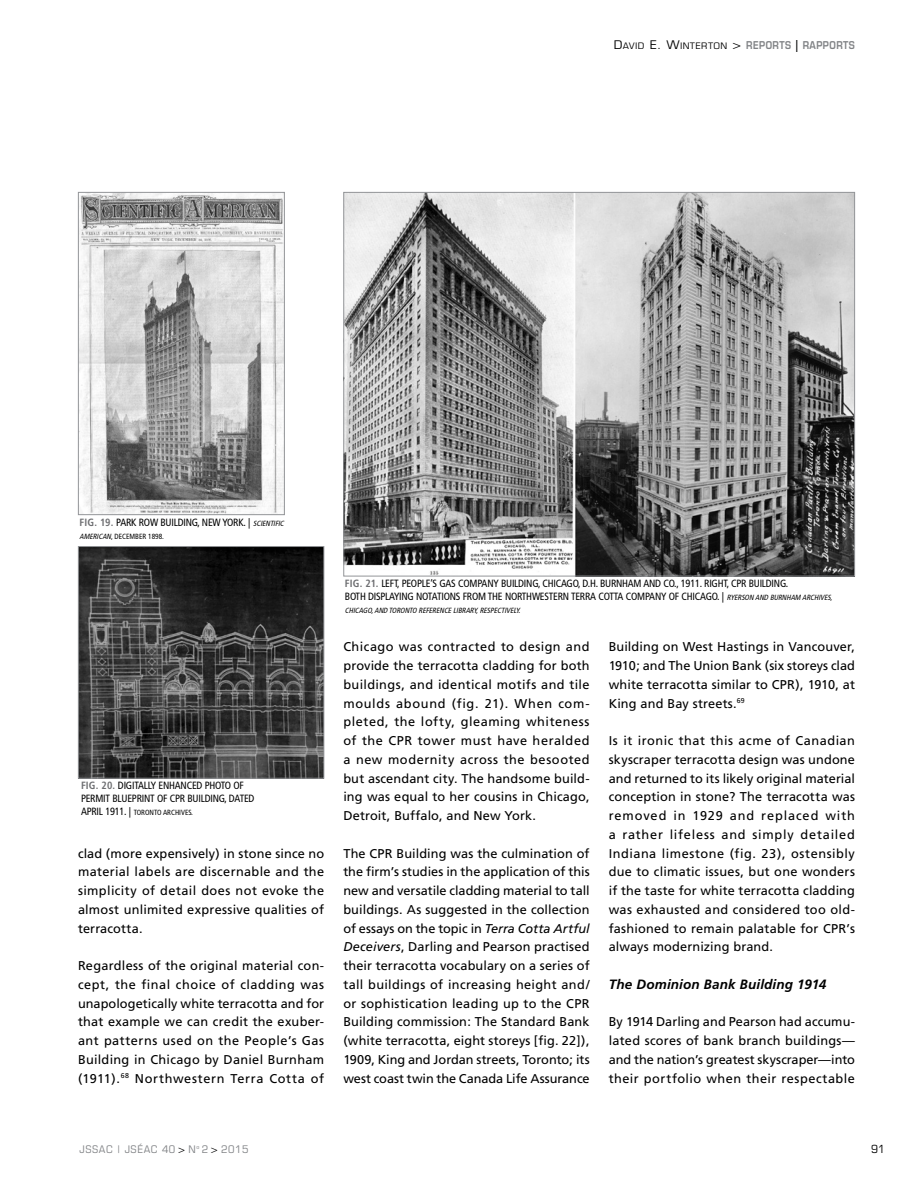
<style>
.page{position:relative;width:918px;height:1188px;background:#fff}
.page>*{position:absolute;margin:0;border:0;box-sizing:border-box;transform-origin:0 0}
.t1{font:italic 700 13.5px "Frutiger";letter-spacing:.01em;color:#000}
.t2{font:12.75px/18.8px "Frutiger";letter-spacing:.015em;color:#000;text-align:justify}
.t3{font:condensed 11.25px "Eurostile";color:#000;scale:1.1 1}
.t4{font:condensed 10.5px/12.8px "Frutiger";letter-spacing:-.02em;color:#000}
.t5{font:600 10.5px "Eurostile";letter-spacing:.05em;color:#808285;scale:.85 1}
.t6{font:condensed 10.5px "Eurostile";letter-spacing:.05em;color:#808285;scale:1.1 1}
.t7{font:condensed 7.5px "Frutiger";color:#000}
.t8{font:italic condensed 7.5px "Frutiger";color:#000}
.s1{font-weight:400;font-stretch:condensed;font-size:12px;color:#000}
.s2{font-weight:400;font-stretch:condensed;font-size:9px;color:#000}
.s3{font-size:12px;color:#000}
.s4{font-weight:700;color:#6d6e71}
.s5{font-style:italic;font-size:7.5px}
.s6{font-style:italic}
.s7{font-size:10.5px}
.s8{color:#000}
</style>
<div class="page">
<img style="left:80px;top:194px;width:203px;height:319px">
<div style="left:78px;top:192px;width:207px;height:323px;border:1px solid #939598"></div>
<img style="left:80px;top:548px;width:242px;height:229px">
<div style="left:78px;top:546px;width:246px;height:233px;border:1px solid #939598"></div>
<img style="left:345px;top:194px;width:508px;height:380px">
<p class="t5" style="left:614px;top:38px;width:285px"><span class="s1">D</span><span class="s2">AVID</span> <span class="s1">E. W</span><span class="s2">INTERTON</span> <span class="s1">&gt;</span> REPORTS <span class="s3">|</span> RAPPORTS</p>
<p class="t4" style="left:80px;top:516px;width:208px"><span class="s4">FIG. 19.</span> PARK ROW BUILDING, NEW YORK. | <span class="s5">SCIENTIFIC</span></p>
<p class="t7" style="left:79px;top:532px;width:86px"><span class="s6">AMERICAN</span>, DECEMBER 1898.</p>
<p class="t4" style="left:81px;top:780px;width:175px"><span class="s4">FIG. 20.</span> DIGITALLY ENHANCED PHOTO OF<br>PERMIT BLUEPRINT OF CPR BUILDING, DATED</p>
<p class="t7" style="left:81px;top:808px;width:114px"><span class="s7">APRIL 1911. |</span> TORONTO ARCHIVES.</p>
<p class="t2" style="left:78px;top:844px;width:248px">clad (more expensively) in stone since no material labels are discernable and the simplicity of detail does not evoke the almost unlimited expressive qualities of terracotta.</p>
<p class="t2" style="left:78px;top:956px;width:248px">Regardless of the original material con&shy;cept, the final choice of cladding was unapologetically white terracotta and for that example we can credit the exuber&shy;ant patterns used on the People’s Gas Building in Chicago by Daniel Burnham (1911).<sup>68</sup> Northwestern Terra Cotta of</p>
<p class="t4" style="left:345px;top:577px;width:491px"><span class="s4">FIG. 21.</span> LEFT, PEOPLE’S GAS COMPANY BUILDING, CHICAGO, D.H. BURNHAM AND CO., 1911. RIGHT, CPR BUILDING.<br>BOTH DISPLAYING NOTATIONS FROM THE NORTHWESTERN TERRA COTTA COMPANY OF CHICAGO. | <span class="s5">RYERSON AND BURNHAM ARCHIVES,</span></p>
<p class="t8" style="left:345px;top:606px;width:179px">CHICAGO,AND TORONTO REFERENCELIBRARY,RESPECTIVELY.</p>
<p class="t2" style="left:343px;top:637px;width:248px">Chicago was contracted to design and provide the terracotta cladding for both buildings, and identical motifs and tile moulds abound (fig. 21). When com&shy;pleted, the lofty, gleaming whiteness of the CPR tower must have heralded a new modernity across the besooted but ascendant city. The handsome build&shy;ing was equal to her cousins in Chicago, Detroit, Buffalo, and New York.</p>
<p class="t2" style="left:343px;top:844px;width:248px">The CPR Building was the culmination of the firm’s studies in the application of this new and versatile cladding material to tall buildings. As suggested in the collection of essays on the topic in <span class="s6">Terra Cotta Artful Deceivers</span>, Darling and Pearson practised their terracotta vocabulary on a series of tall buildings of increasing height and/ or sophistication leading up to the CPR Building commission: The Standard Bank (white terracotta, eight storeys [fig. 22]), 1909, King and Jordan streets, Toronto; its west coast twin the Canada Life Assurance</p>
<p class="t2" style="left:609px;top:637px;width:248px">Building on West Hastings in Vancouver, 1910; and The Union Bank (six storeys clad white terracotta similar to CPR), 1910, at King and Bay streets.<sup>69</sup></p>
<p class="t2" style="left:609px;top:731px;width:248px">Is it ironic that this acme of Canadian skyscraper terracotta design was undone and returned to its likely original material conception in stone? The terracotta was removed in 1929 and replaced with a rather lifeless and simply detailed Indiana limestone (fig. 23), ostensibly due to climatic issues, but one wonders if the taste for white terracotta cladding was exhausted and considered too old&shy;fashioned to remain palatable for CPR’s always modernizing brand.</p>
<p class="t1" style="left:609px;top:976px;width:219px">The Dominion Bank Building 1914</p>
<p class="t2" style="left:609px;top:1012px;width:248px">By 1914 Darling and Pearson had accumu&shy;lated scores of bank branch buildings— and the nation’s greatest skyscraper—into their portfolio when their respectable</p>
<p class="t6" style="left:80px;top:1143px;width:155px">JSSAC | JSÉAC 40 <span class="s8">&gt;</span> N<sup>o</sup> 2 <span class="s8">&gt;</span> 2015</p>
<p class="t3" style="left:871px;top:1142px;width:14px">91</p>
</div>
